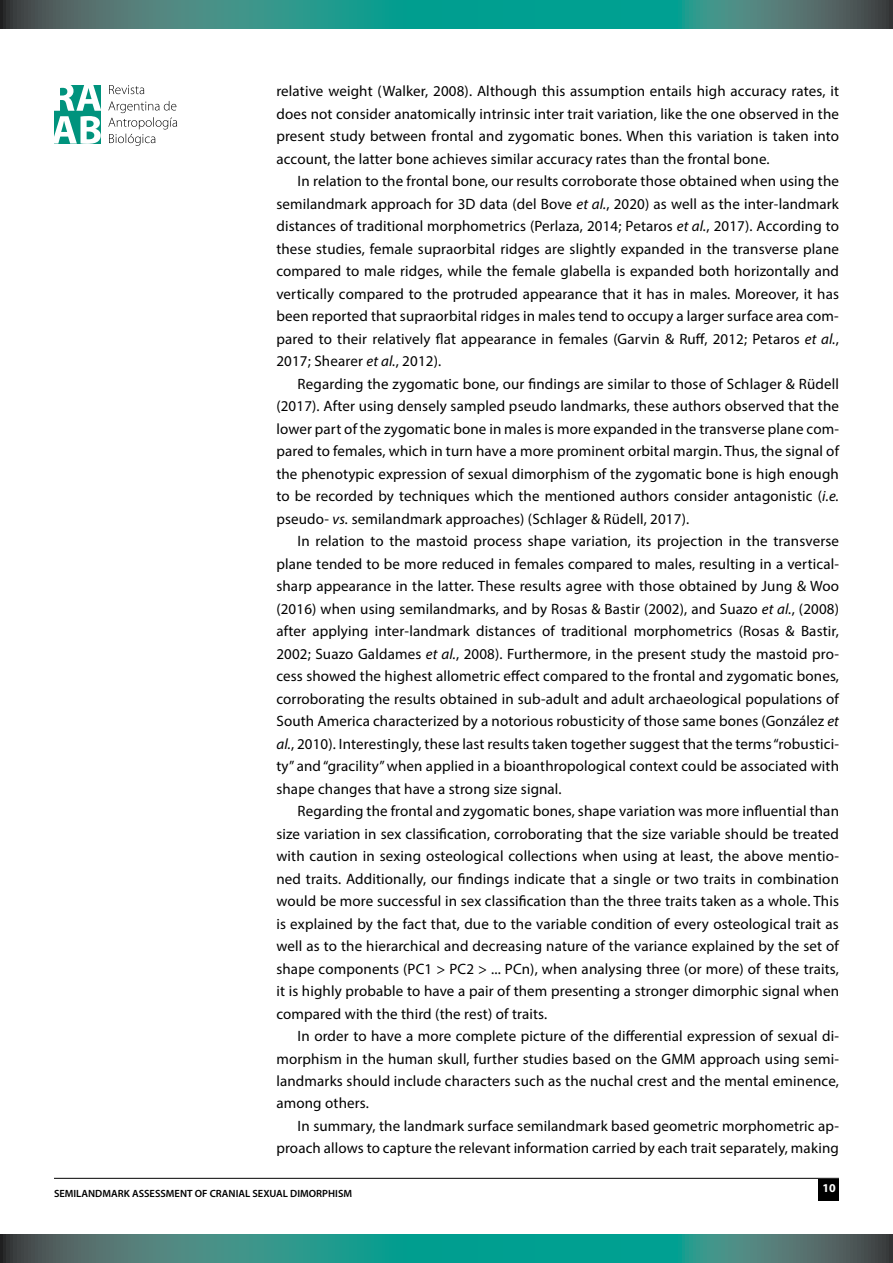
<style>
.page{position:relative;width:893px;height:1263px;background:#fff}
.page>*{position:absolute;margin:0;border:0;box-sizing:border-box;transform-origin:0 0}
.t1{font:15px/22.5px "Myriad Pro";letter-spacing:.01em;color:#000;text-align:justify}
.t2{font:700 12px "Myriad Pro";color:#fff}
.t3{font:600 10.5px "Myriad Pro";color:#000}
.s1{font-style:italic}
</style>
<div class="page">
<div style="left:819px;top:1179px;width:20px;height:21px;background:#000"></div>
<hr style="left:54px;top:1178px;width:785px;height:1px;background:#000">
<svg style="left:0;top:0;width:893px;height:28px;background:#2c887f"></svg>
<svg style="left:0;top:1234px;width:893px;height:29px;background:#2c887f"></svg>
<svg style="left:108px;top:101px;width:69px;height:45px"></svg>
<svg style="left:109px;top:85px;width:35px;height:9px"></svg>
<svg style="left:54px;top:85px;width:47px;height:59px"></svg>
<p class="t1" style="left:276px;top:80px;width:564px">relative weight (Walker, 2008). Although this assumption entails high accuracy rates, it does not consider anatomically intrinsic inter trait variation, like the one observed in the present study between frontal and zygomatic bones. When this variation is taken into account, the latter bone achieves similar accuracy rates than the frontal bone.</p>
<p class="t1" style="left:276px;top:170px;width:564px;text-indent:21px">In relation to the frontal bone, our results corroborate those obtained when using the semilandmark approach for 3D data (del Bove <span class="s1">et al.</span>, 2020) as well as the inter-landmark distances of traditional morphometrics (Perlaza, 2014; Petaros <span class="s1">et al.</span>, 2017). According to these studies, female supraorbital ridges are slightly expanded in the transverse plane compared to male ridges, while the female glabella is expanded both horizontally and vertically compared to the protruded appearance that it has in males. Moreover, it has been reported that supraorbital ridges in males tend to occupy a larger surface area com&shy;pared to their relatively flat appearance in females (Garvin &amp; Ruff, 2012; Petaros <span class="s1">et al.</span>, 2017; Shearer <span class="s1">et al.</span>, 2012).</p>
<p class="t1" style="left:276px;top:372px;width:564px;text-indent:21px">Regarding the zygomatic bone, our findings are similar to those of Schlager &amp; Rüdell (2017). After using densely sampled pseudo landmarks, these authors observed that the lower part of the zygomatic bone in males is more expanded in the transverse plane com&shy;pared to females, which in turn have a more prominent orbital margin. Thus, the signal of the phenotypic expression of sexual dimorphism of the zygomatic bone is high enough to be recorded by techniques which the mentioned authors consider antagonistic (<span class="s1">i.e. </span>pseudo- <span class="s1">vs.</span> semilandmark approaches) (Schlager &amp; Rüdell, 2017).</p>
<p class="t1" style="left:276px;top:530px;width:564px;text-indent:21px">In relation to the mastoid process shape variation, its projection in the transverse plane tended to be more reduced in females compared to males, resulting in a vertical&shy;sharp appearance in the latter. These results agree with those obtained by Jung &amp; Woo (2016) when using semilandmarks, and by Rosas &amp; Bastir (2002), and Suazo <span class="s1">et al.</span>, (2008) after applying inter-landmark distances of traditional morphometrics (Rosas &amp; Bastir, 2002; Suazo Galdames <span class="s1">et al.</span>, 2008). Furthermore, in the present study the mastoid pro&shy;cess showed the highest allometric effect compared to the frontal and zygomatic bones, corroborating the results obtained in sub-adult and adult archaeological populations of South America characterized by a notorious robusticity of those same bones (González <span class="s1">et al.</span>, 2010). Interestingly, these last results taken together suggest that the terms “robustici&shy;ty” and “gracility” when applied in a bioanthropological context could be associated with shape changes that have a strong size signal.</p>
<p class="t1" style="left:276px;top:800px;width:564px;text-indent:21px">Regarding the frontal and zygomatic bones, shape variation was more influential than size variation in sex classification, corroborating that the size variable should be treated with caution in sexing osteological collections when using at least, the above mentio&shy;ned traits. Additionally, our findings indicate that a single or two traits in combination would be more successful in sex classification than the three traits taken as a whole. This is explained by the fact that, due to the variable condition of every osteological trait as well as to the hierarchical and decreasing nature of the variance explained by the set of shape components (PC1 &gt; PC2 &gt; ... PCn), when analysing three (or more) of these traits, it is highly probable to have a pair of them presenting a stronger dimorphic signal when compared with the third (the rest) of traits.</p>
<p class="t1" style="left:276px;top:1025px;width:564px;text-indent:21px">In order to have a more complete picture of the differential expression of sexual di&shy;morphism in the human skull, further studies based on the GMM approach using semi&shy;landmarks should include characters such as the nuchal crest and the mental eminence, among others.</p>
<p class="t1" style="left:276px;top:1114px;width:564px;text-align:right">In summary, the landmark surface semilandmark based geometric morphometric ap&shy;proach allows to capture the relevant information carried by each trait separately, making</p>
<p class="t3" style="left:54px;top:1187px;width:300px">SEMILANDMARK ASSESSMENT OF CRANIAL SEXUAL DIMORPHISM</p>
<p class="t2" style="left:822px;top:1180px;width:15px">10</p>
</div>
